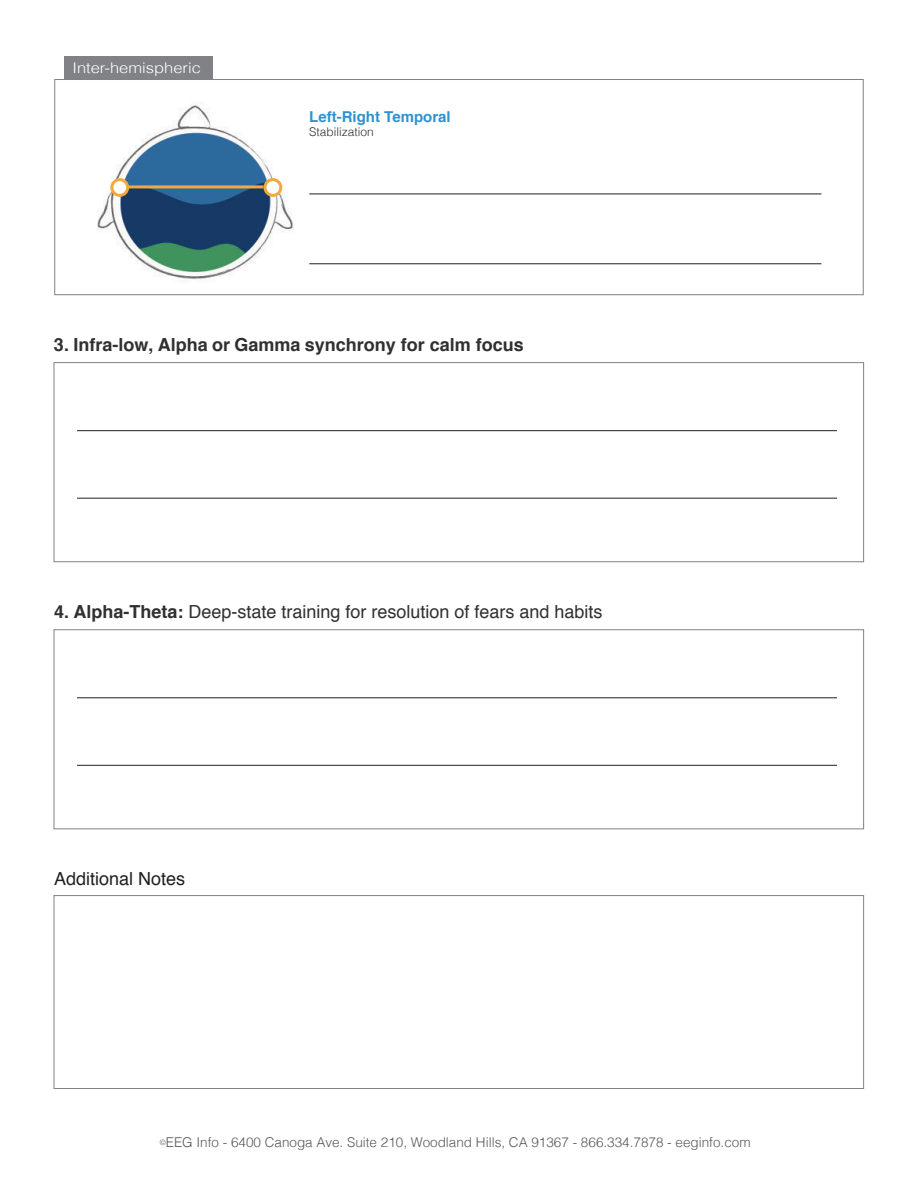
<style>
.page{position:relative;width:918px;height:1188px;background:#fff}
.page>*{position:absolute;margin:0;border:0;box-sizing:border-box;transform-origin:0 0}
.t1{font:18px "Helvetica";color:#312f30}
.t2{font:700 18px "Helvetica";color:#312f30}
.t3{font:18px "Helvetica";color:#231f20}
.t4{font:700 15px "Helvetica";color:#2e92d0}
.t5{font:300 14.7px "Helvetica";color:#fff;scale:1.12 1}
.t6{font:300 13.5px "Helvetica";color:#57585a}
.t7{font:300 12px "Helvetica";color:#312f30}
.s1{font-weight:700}
.s2{font-size:7.5px;color:#5e5e5e}
</style>
<div class="page">
<div style="left:64px;top:56px;width:149px;height:23px;background:#808285"></div>
<div style="left:54px;top:79px;width:810px;height:216px;border:1px solid #808285"></div>
<img style="left:97px;top:104px;width:196px;height:175px">
<hr style="left:121px;top:185px;width:143px;height:3px;background:#f3a93f">
<div style="left:112px;top:180px;width:16px;height:15px;background:#fff;border-radius:50%"></div>
<div style="left:110px;top:178px;width:19px;height:19px;border:3px solid #f3a93e;border-radius:50%"></div>
<div style="left:54px;top:629px;width:810px;height:200px;border:1px solid #808285"></div>
<div style="left:54px;top:895px;width:810px;height:194px;border:1px solid #808285"></div>
<div style="left:265px;top:180px;width:16px;height:15px;background:#fff;border-radius:50%"></div>
<div style="left:264px;top:178px;width:18px;height:19px;border:3px solid #f3a93e;border-radius:50%"></div>
<hr style="left:309px;top:194px;width:512px;height:1px;background:#231f20">
<hr style="left:309px;top:264px;width:512px;height:1px;background:#231f20">
<hr style="left:77px;top:698px;width:760px;height:1px;background:#231f20">
<hr style="left:77px;top:765px;width:760px;height:1px;background:#231f20">
<div style="left:54px;top:362px;width:810px;height:200px;border:1px solid #808285"></div>
<hr style="left:77px;top:430px;width:760px;height:1px;background:#231f20">
<hr style="left:77px;top:498px;width:760px;height:1px;background:#231f20">
<p class="t5" style="left:72px;top:55px;width:116px">Inter-hemispheric</p>
<p class="t4" style="left:309px;top:104px;width:143px">Left-Right Temporal</p>
<p class="t7" style="left:309px;top:122px;width:66px">Stabilization</p>
<h1 class="t2" style="left:54px;top:330px;width:471px">3. Infra-low, Alpha or Gamma synchrony for calm focus</h1>
<h1 class="t1" style="left:54px;top:598px;width:550px"><span class="s1">4. Alpha-Theta:</span> Deep-state training for resolution of fears and habits</h1>
<h1 class="t3" style="left:54px;top:865px;width:133px">Additional Notes</h1>
<p class="t6" style="left:160px;top:1130px;width:592px"><span class="s2">©</span>EEG Info - 6400 Canoga Ave. Suite 210, Woodland Hills, CA 91367 - 866.334.7878 - eeginfo.com</p>
</div>
